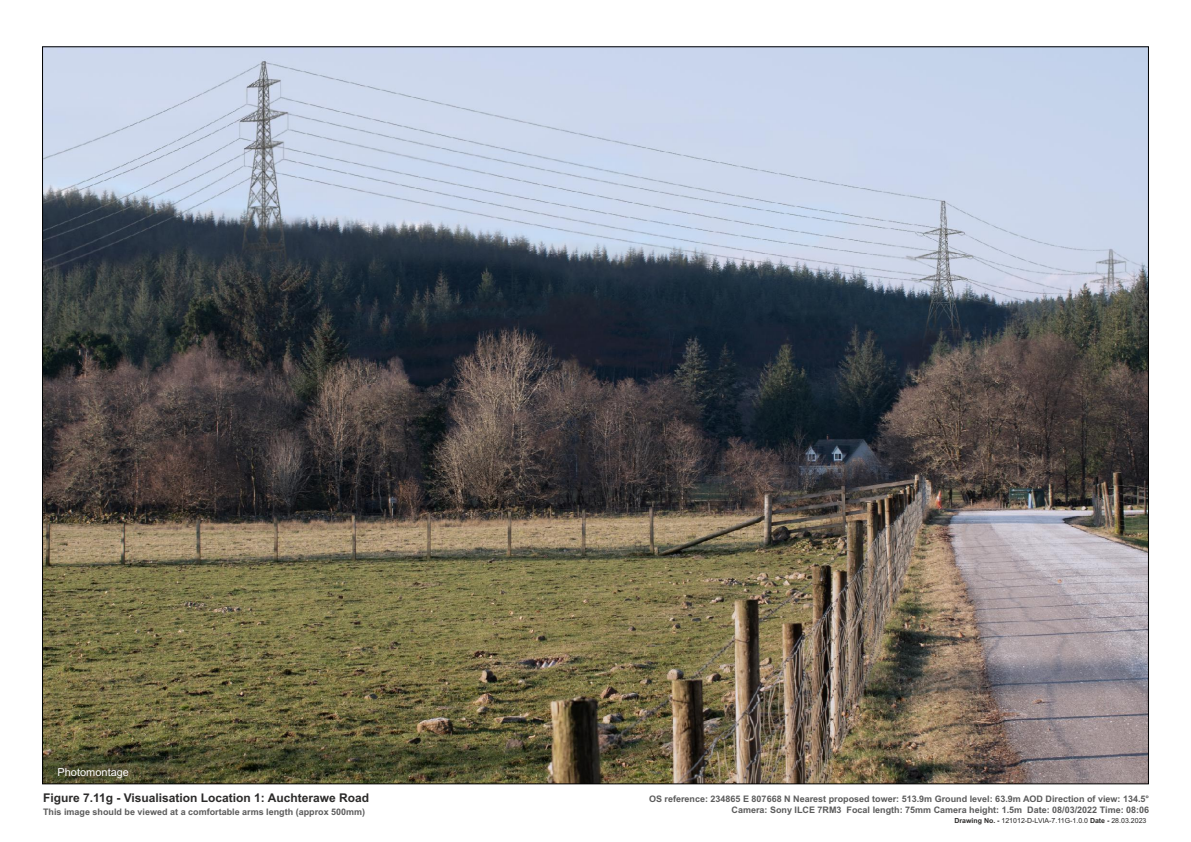
<style>
.page{position:relative;width:1191px;height:842px;background:#fff}
.page>*{position:absolute;margin:0;border:0;box-sizing:border-box;transform-origin:0 0}
.t1{font:700 12px "Arial";color:#2b2a29}
.t2{font:11px "Arial";color:#fefefe}
.t3{font:700 9px/10.1px "Arial";color:#5b5b5b;text-align:right}
.t4{font:7px "Arial";color:#2b2a29}
.s1{font-weight:700}
</style>
<div class="page">
<img style="left:44px;top:48px;width:1102px;height:734px">
<p class="t2" style="left:57px;top:768px;width:73px">Photomontage</p>
<h1 class="t1" style="left:43px;top:794px;width:328px">Figure 7.11g - Visualisation Location 1: Auchterawe Road</h1>
<p class="t3" style="left:649px;top:795px;width:501px">OS reference: 234865 E 807668 N Nearest proposed tower: 513.9m Ground level: 63.9m AOD Direction of view: 134.5°<br>Camera: Sony ILCE 7RM3 Focal length: 75mm Camera height: 1.5m Date: 08/03/2022 Time: 08:06</p>
<p class="t3" style="left:43px;top:808px;width:324px">This image should be viewed at a comfortable arms length (approx 500mm)</p>
<p class="t4" style="left:954px;top:818px;width:193px"><span class="s1">Drawing No. -</span> 121012-D-LVIA-7.11G-1.0.0 <span class="s1">Date -</span> 28.03.2023</p>
</div>
